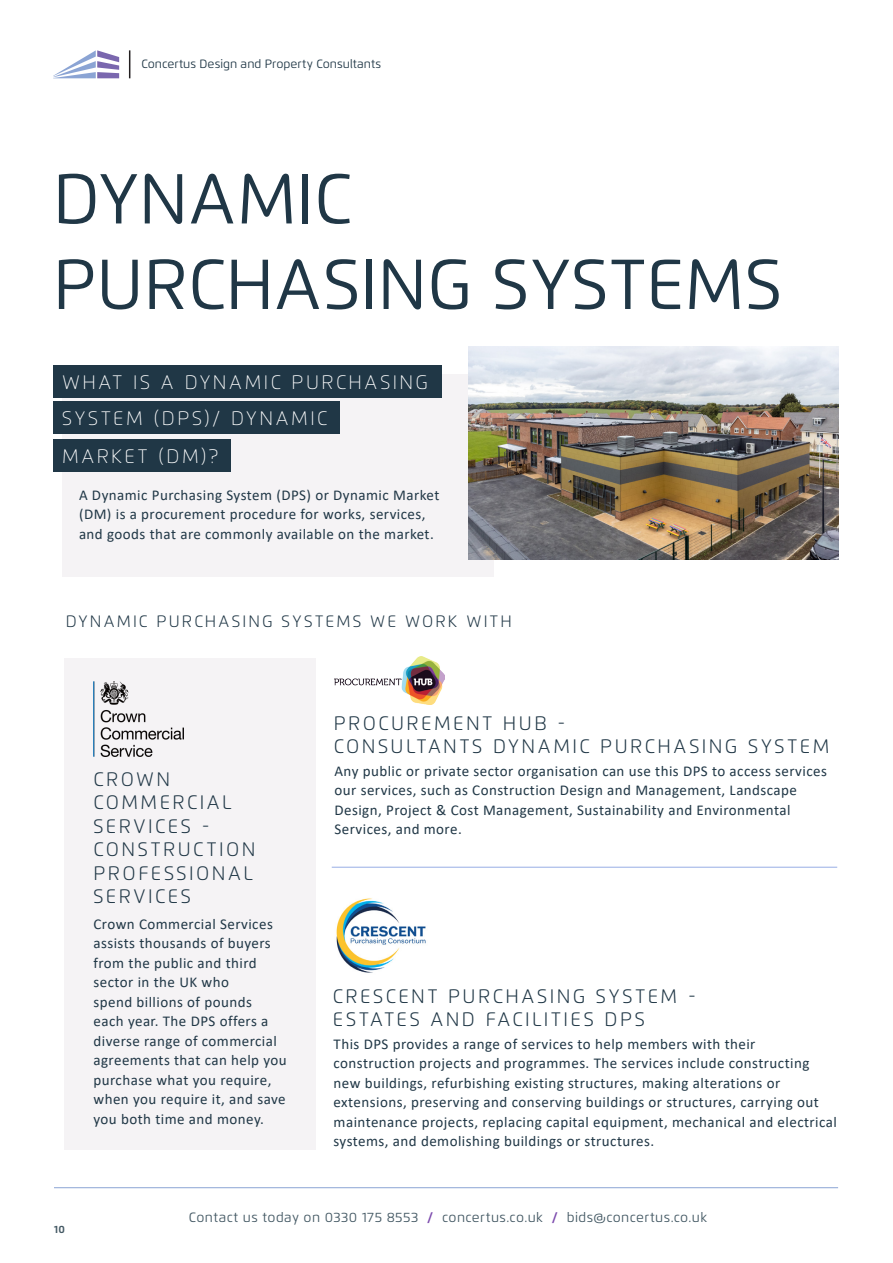
<style>
.page{position:relative;width:893px;height:1263px;background:#fff}
.page>*{position:absolute;margin:0;border:0;box-sizing:border-box;transform-origin:0 0}
.t1{font:70.5px/85.5px "Flexo";letter-spacing:.005em;color:#203746}
.t2{font:300 19.5px/23.4px "Flexo";letter-spacing:.125em;color:#203746}
.t3{font:100 19.5px "Flexo";letter-spacing:.125em;color:#fff}
.t4{font:300 16.5px "Flexo";letter-spacing:.13em;color:#203746}
.t5{font:15px/19.5px "Calibri";letter-spacing:.03em;color:#203746}
.t6{font:13.5px "Flexo";letter-spacing:.03em;color:#445964}
.t7{font:12px "Flexo";color:#203746}
.t8{font:700 10.5px "Flexo";color:#445964}
.s1{font-weight:700;color:#7c4aad}
</style>
<div class="page">
<hr style="left:54px;top:1187px;width:784px;height:1px;background:#8ba4d4">
<svg style="left:129px;top:50px;width:1px;height:28px"></svg>
<svg style="left:53px;top:50px;width:66px;height:28px"></svg>
<img style="left:335px;top:657px;width:110px;height:47px">
<div style="left:62px;top:374px;width:431px;height:202px;background:#f5f3f5"></div>
<div style="left:54px;top:365px;width:388px;height:33px;background:#203746"></div>
<div style="left:54px;top:439px;width:177px;height:33px;background:#203746"></div>
<div style="left:54px;top:401px;width:286px;height:33px;background:#203746"></div>
<div style="left:65px;top:659px;width:251px;height:491px;background:#f5f3f5"></div>
<hr style="left:332px;top:867px;width:505px;height:1px;background:#97aee5">
<img style="left:94px;top:681px;width:90px;height:75px">
<img style="left:469px;top:347px;width:370px;height:212px">
<img style="left:336px;top:898px;width:90px;height:75px">
<p class="t7" style="left:141px;top:57px;width:241px">Concertus Design and Property Consultants</p>
<h1 class="t1" style="left:53px;top:156px;width:730px">DYNAMIC<br>PURCHASING SYSTEMS</h1>
<h2 class="t3" style="left:62px;top:371px;width:367px">WHAT IS A DYNAMIC PURCHASING</h2>
<h2 class="t3" style="left:62px;top:407px;width:267px">SYSTEM (DPS)/ DYNAMIC</h2>
<h2 class="t3" style="left:62px;top:444px;width:158px">MARKET (DM)?</h2>
<p class="t5" style="left:79px;top:484px;width:362px">A Dynamic Purchasing System (DPS) or Dynamic Market (DM) is a procurement procedure for works, services, and goods that are commonly available on the market.</p>
<p class="t4" style="left:66px;top:611px;width:447px">DYNAMIC PURCHASING SYSTEMS WE WORK WITH</p>
<p class="t8" style="left:54px;top:1223px;width:12px">10</p>
<h2 class="t2" style="left:94px;top:768px;width:164px">CROWN<br>COMMERCIAL<br>SERVICES -<br>CONSTRUCTION<br>PROFESSIONAL<br>SERVICES</h2>
<p class="t5" style="left:94px;top:913px;width:195px">Crown Commercial Services assists thousands of buyers from the public and third sector in the UK who<br>spend billions of pounds<br>each year. The DPS offers a diverse range of commercial agreements that can help you purchase what you require, when you require it, and save you both time and money.</p>
<h2 class="t2" style="left:334px;top:711px;width:497px">PROCUREMENT HUB -<br>CONSULTANTS DYNAMIC PURCHASING SYSTEM</h2>
<p class="t5" style="left:334px;top:761px;width:494px">Any public or private sector organisation can use this DPS to access services our services, such as Construction Design and Management, Landscape Design, Project &amp; Cost Management, Sustainability and Environmental Services, and more.</p>
<h2 class="t2" style="left:333px;top:984px;width:364px">CRESCENT PURCHASING SYSTEM -<br>ESTATES AND FACILITIES DPS</h2>
<p class="t5" style="left:334px;top:1034px;width:505px">This DPS provides a range of services to help members with their construction projects and programmes. The services include constructing new buildings, refurbishing existing structures, making alterations or extensions, preserving and conserving buildings or structures, carrying out maintenance projects, replacing capital equipment, mechanical and electrical systems, and demolishing buildings or structures.</p>
<p class="t6" style="left:189px;top:1209px;width:520px">Contact us today on 0330 175 8553 <span class="s1">/</span> concertus.co.uk <span class="s1">/</span> bids@concertus.co.uk</p>
</div>
